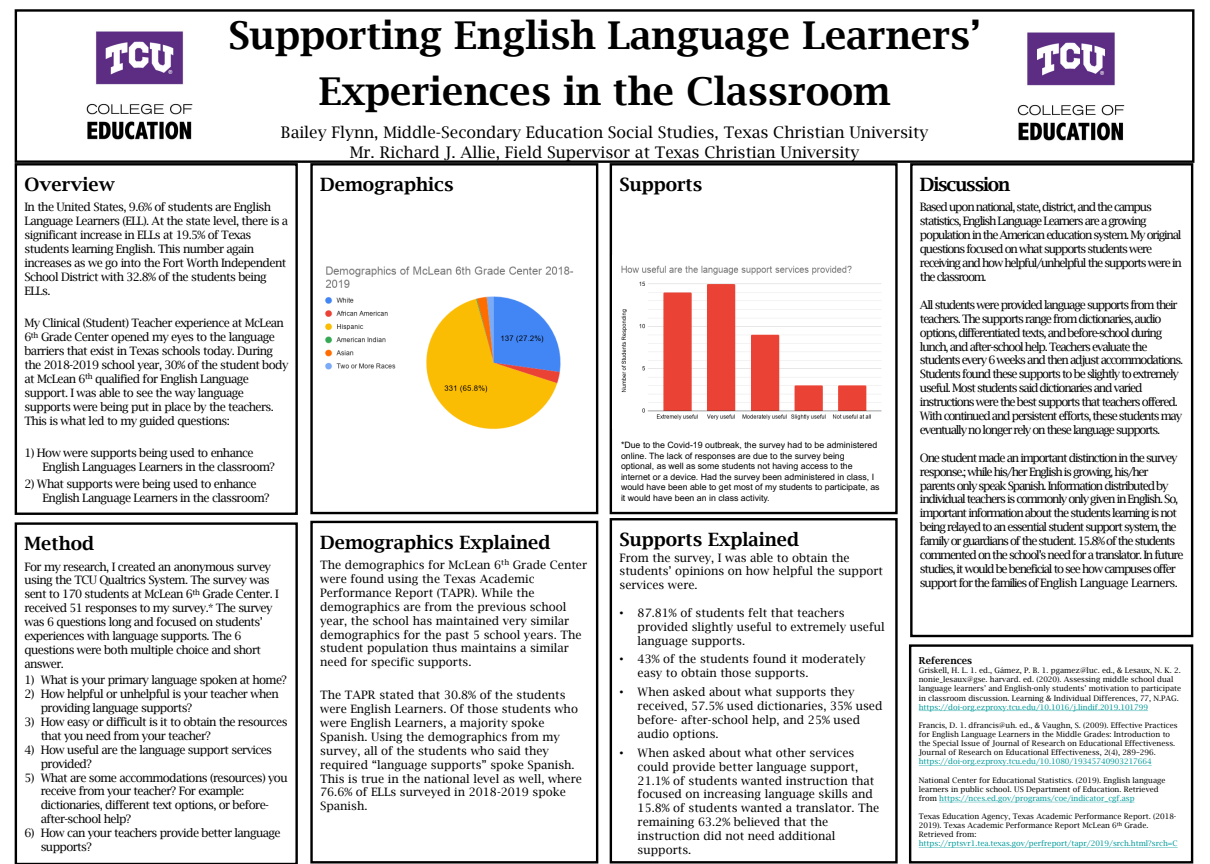
<style>
.page{position:relative;width:1210px;height:864px;background:#fff}
.page>*{position:absolute;margin:0;border:0;box-sizing:border-box;transform-origin:0 0}
.t1{font:600 38.4px/56px "Lucida Bright";color:#000;text-align:center}
.t2{font:600 18.4px "Lucida Bright";color:#000}
.t3{font:600 18.4px "Lucida Bright";letter-spacing:-.065em;color:#000}
.t4{font:16px/19.2px "Lucida Bright";color:#000;text-align:center}
.t5{font:11.6px/13.9px "Lucida Bright";letter-spacing:-.05em;color:#000}
.t6{font:11.6px/13.9px "Lucida Bright";letter-spacing:-.105em;color:#000}
.t7{font:11.6px/13.9px "Lucida Bright";color:#000}
.t8{font:600 9.6px "Lucida Bright";color:#000}
.t9{font:8.8px/10.6px "Arial";color:#000}
.t10{font:7.6px/9.2px "Lucida Bright";color:#000}
.t11{font:7.6px "Lucida Bright";color:#099}
.s1{font-family:"Arial"}
.s2{color:#099}
</style>
<div class="page">
<div style="left:15px;top:163px;width:283px;height:352px;border:2px solid #000"></div>
<div style="left:310px;top:521px;width:288px;height:343px;border:2px solid #000"></div>
<div style="left:910px;top:163px;width:283px;height:474px;border:2px solid #000"></div>
<div style="left:310px;top:163px;width:288px;height:351px;border:2px solid #000"></div>
<div style="left:609px;top:518px;width:288px;height:346px;border:2px solid #000"></div>
<div style="left:609px;top:163px;width:288px;height:351px;border:2px solid #000"></div>
<div style="left:15px;top:9px;width:1179px;height:154px;border:2px solid #000"></div>
<div style="left:909px;top:644px;width:284px;height:220px;border:2px solid #000"></div>
<svg style="left:918px;top:765px;width:233px;height:1px"></svg>
<svg style="left:939px;top:802px;width:195px;height:1px"></svg>
<svg style="left:918px;top:847px;width:259px;height:1px"></svg>
<img style="left:1017px;top:32px;width:108px;height:109px">
<img style="left:86px;top:31px;width:107px;height:109px">
<svg style="left:15px;top:522px;width:283px;height:342px"></svg>
<img style="left:325px;top:266px;width:249px;height:164px">
<img style="left:621px;top:265px;width:261px;height:155px">
<h1 class="t1" style="left:228px;top:6px;width:753px">Supporting English Language Learners’<br>Experiences in the Classroom</h1>
<h3 class="t4" style="left:281px;top:123px;width:649px">Bailey Flynn, Middle-Secondary Education Social Studies, Texas Christian University<br>Mr. Richard J. Allie, Field Supervisor at Texas Christian University</h3>
<h2 class="t2" style="left:24px;top:173px;width:92px">Overview</h2>
<p class="t5" style="left:24px;top:200px;width:265px">In the United States, 9.6% of students are English Language Learners (ELL). At the state level, there is a significant increase in ELLs at 19.5% of Texas students learning English. This number again increases as we go into the Fort Worth Independent School District with 32.8% of the students being ELLs.</p>
<p class="t5" style="left:24px;top:316px;width:265px">My Clinical (Student) Teacher experience at McLean 6<sup>th</sup> Grade Center opened my eyes to the language barriers that exist in Texas schools today. During the 2018-2019 school year, 30% of the student body at McLean 6<sup>th</sup> qualified for English Language support. I was able to see the way language supports were being put in place by the teachers.<br>This is what led to my guided questions:</p>
<p class="t5" style="left:43px;top:446px;width:234px;line-height:14px;text-indent:-18px">1) How were supports being used to enhance<br>English Languages Learners in the classroom?</p>
<p class="t5" style="left:43px;top:476px;width:229px;line-height:14px;text-indent:-18px">2) What supports were being used to enhance<br>English Language Learners in the classroom?</p>
<h2 class="t2" style="left:24px;top:532px;width:71px">Method</h2>
<p class="t5" style="left:24px;top:559px;width:256px">For my research, I created an anonymous survey using the TCU Qualtrics System. The survey was sent to 170 students at McLean 6<sup>th</sup> Grade Center. I received 51 responses to my survey.* The survey was 6 questions long and focused on students’ experiences with language supports. The 6 questions were both multiple choice and short answer.</p>
<p class="t5" style="left:24px;top:673px;width:264px">1) What is your primary language spoken at home?</p>
<p class="t5" style="left:41px;top:687px;width:239px;line-height:14px;text-indent:-16px">2) How helpful or unhelpful is your teacher when providing language supports?</p>
<p class="t5" style="left:41px;top:714px;width:248px;line-height:14px;text-indent:-16px">3) How easy or difficult is it to obtain the resources that you need from your teacher?</p>
<p class="t5" style="left:41px;top:743px;width:233px;text-indent:-16px">4) How useful are the language support services provided?</p>
<p class="t5" style="left:41px;top:770px;width:248px;text-indent:-16px">5) What are some accommodations (resources) you receive from your teacher? For example: dictionaries, different text options, or before&shy;after-school help?</p>
<p class="t5" style="left:41px;top:826px;width:241px;line-height:14px;text-indent:-16px">6) How can your teachers provide better language supports?</p>
<h2 class="t2" style="left:320px;top:173px;width:135px">Demographics</h2>
<h2 class="t2" style="left:320px;top:531px;width:232px">Demographics Explained</h2>
<p class="t7" style="left:320px;top:558px;width:268px">The demographics for McLean 6<sup>th</sup> Grade Center were found using the Texas Academic Performance Report (TAPR). While the demographics are from the previous school year, the school has maintained very similar demographics for the past 5 school years. The student population thus maintains a similar need for specific supports.</p>
<p class="t7" style="left:320px;top:688px;width:263px">The TAPR stated that 30.8% of the students were English Learners. Of those students who were English Learners, a majority spoke Spanish. Using the demographics from my survey, all of the students who said they required “language supports” spoke Spanish.<br>This is true in the national level as well, where 76.6% of ELLs surveyed in 2018-2019 spoke Spanish.</p>
<h2 class="t2" style="left:619px;top:173px;width:84px">Supports</h2>
<p class="t9" style="left:621px;top:440px;width:260px">*Due to the Covid-19 outbreak, the survey had to be administered online. The lack of responses are due to the survey being optional, as well as some students not having access to the internet or a device. Had the survey been administered in class, I would have been able to get most of my students to participate, as it would have been an in class activity.</p>
<h2 class="t2" style="left:619px;top:528px;width:181px">Supports Explained</h2>
<p class="t7" style="left:619px;top:550px;width:265px;line-height:13.8px">From the survey, I was able to obtain the students’ opinions on how helpful the support services were.</p>
<p class="t7" style="left:637px;top:606px;width:249px;text-indent:-18px"><span class="s1">•</span> 87.81% of students felt that teachers provided slightly useful to extremely useful language supports.</p>
<p class="t7" style="left:637px;top:652px;width:229px;line-height:14px;text-indent:-18px"><span class="s1">•</span> 43% of the students found it moderately easy to obtain those supports.</p>
<p class="t7" style="left:637px;top:685px;width:246px;text-indent:-18px"><span class="s1">•</span> When asked about what supports they received, 57.5% used dictionaries, 35% used before- after-school help, and 25% used audio options.</p>
<p class="t7" style="left:637px;top:745px;width:243px;text-indent:-18px"><span class="s1">•</span> When asked about what other services could provide better language support, 21.1% of students wanted instruction that focused on increasing language skills and 15.8% of students wanted a translator. The remaining 63.2% believed that the instruction did not need additional supports.</p>
<h2 class="t3" style="left:920px;top:173px;width:92px">Discussion</h2>
<p class="t6" style="left:920px;top:200px;width:263px">Based upon national, state, district, and the campus statistics, English Language Learners are a growing population in the American education system. My original questions focused on what supports students were receiving and how helpful/unhelpful the supports were in the classroom.</p>
<p class="t6" style="left:920px;top:297px;width:265px">All students were provided language supports from their teachers. The supports range from dictionaries, audio options, differentiated texts, and before-school during lunch, and after-school help. Teachers evaluate the students every 6 weeks and then adjust accommodations.<br>Students found these supports to be slightly to extremely useful. Most students said dictionaries and varied instructions were the best supports that teachers offered.<br>With continued and persistent efforts, these students may eventually no longer rely on these language supports.</p>
<p class="t6" style="left:920px;top:450px;width:265px">One student made an important distinction in the survey response.; while his/her English is growing, his/her parents only speak Spanish. Information distributed by individual teachers is commonly only given in English. So, important information about the students learning is not being relayed to an essential student support system, the family or guardians of the student. 15.8% of the students commented on the school’s need for a translator. In future studies, it would be beneficial to see how campuses offer support for the families of English Language Learners.</p>
<p class="t8" style="left:918px;top:655px;width:55px">References</p>
<p class="t10" style="left:918px;top:666px;width:264px">Griskell, H. L. 1. ed., Gámez, P. B. 1. pgamez@luc. ed., &amp; Lesaux, N. K. 2. nonie_lesaux@gse. harvard. ed. (2020). Assessing middle school dual language learners’ and English-only students’ motivation to participate in classroom discussion. Learning &amp; Individual Differences, 77, N.PAG.</p>
<p class="t11" style="left:918px;top:702px;width:231px">https://doi-org.ezproxy.tcu.edu/10.1016/j.lindif.2019.101799</p>
<p class="t10" style="left:918px;top:720px;width:260px">Francis, D. 1. dfrancis@uh. ed., &amp; Vaughn, S. (2009). Effective Practices for English Language Learners in the Middle Grades: Introduction to the Special Issue of Journal of Research on Educational Effectiveness.<br>Journal of Research on Educational Effectiveness, 2(4), 289–296.</p>
<p class="t11" style="left:918px;top:757px;width:234px">https://doi-org.ezproxy.tcu.edu/10.1080/19345740903217664</p>
<p class="t10" style="left:918px;top:775px;width:248px">National Center for Educational Statistics. (2019). English language learners in public school. US Department of Education. Retrieved from <span class="s2">https://nces.ed.gov/programs/coe/indicator_cgf.asp</span></p>
<p class="t10" style="left:918px;top:812px;width:259px">Texas Education Agency, Texas Academic Performance Report. (2018-<br>2019). Texas Academic Performance Report McLean 6<sup>th</sup> Grade.<br>Retrieved from:</p>
<p class="t11" style="left:918px;top:839px;width:260px">https://rptsvr1.tea.texas.gov/perfreport/tapr/2019/srch.html?srch=C</p>
</div>
